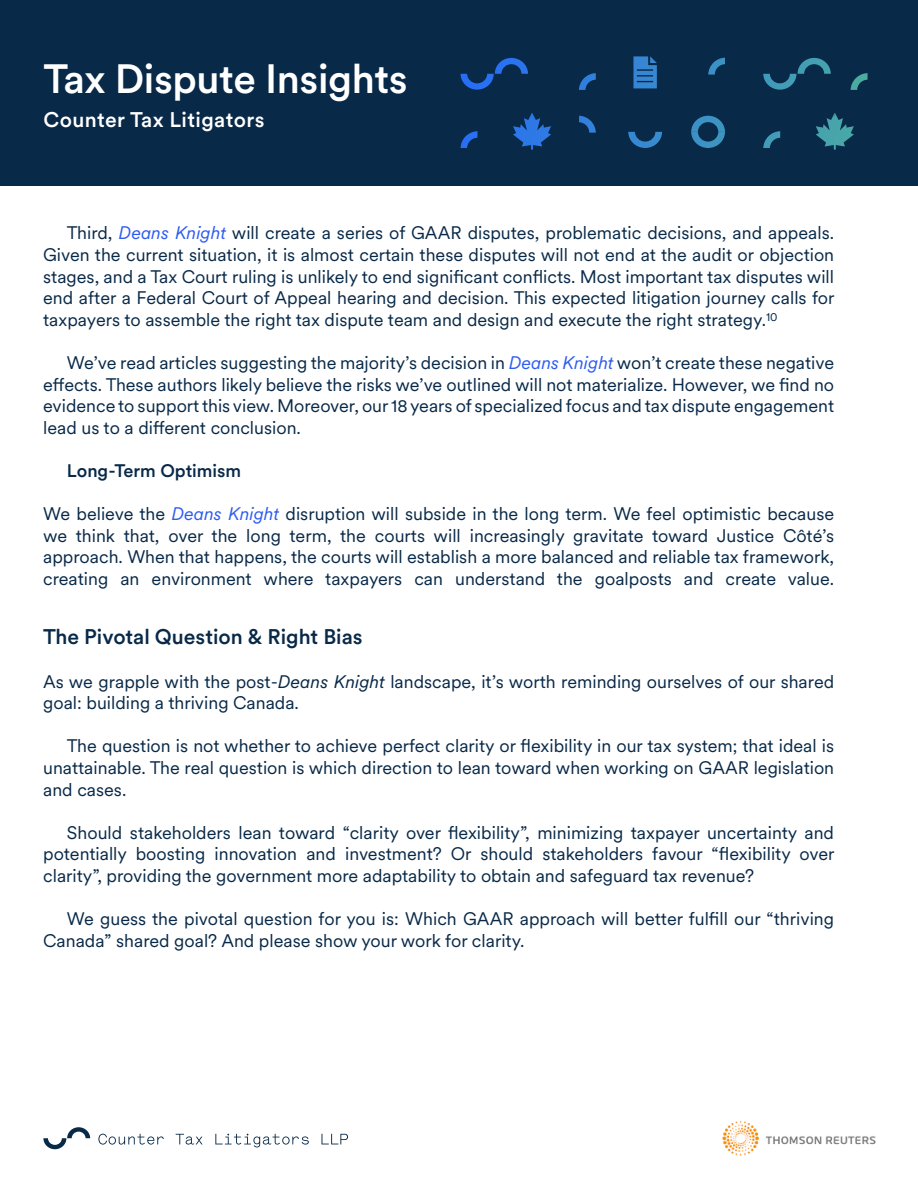
<style>
.page{position:relative;width:918px;height:1188px;background:#fff}
.page>*{position:absolute;margin:0;border:0;box-sizing:border-box;transform-origin:0 0}
.t1{font:500 40.5px "Circular XX";letter-spacing:-.01em;color:#fff}
.t2{font:500 21px "Circular XX";color:#082948}
.t3{font:500 21px "Circular XX";letter-spacing:.02em;color:#fff}
.t4{font:18px/21.6px "Circular XX";color:#082948;text-align:justify}
.t5{font:500 18px "Circular XX";color:#082948}
.s1{font-style:italic;color:#2d5cf1}
.s2{font-style:italic}
</style>
<div class="page">
<img style="left:722px;top:1120px;width:154px;height:36px">
<div style="left:0;top:0;width:918px;height:186px;background:#082948"></div>
<svg style="left:513px;top:113px;width:38px;height:37px"></svg>
<svg style="left:628px;top:132px;width:34px;height:16px"></svg>
<svg style="left:691px;top:116px;width:34px;height:32px"></svg>
<svg style="left:579px;top:116px;width:17px;height:17px"></svg>
<svg style="left:461px;top:131px;width:16px;height:17px"></svg>
<svg style="left:633px;top:56px;width:24px;height:32px"></svg>
<svg style="left:461px;top:58px;width:67px;height:32px"></svg>
<svg style="left:708px;top:58px;width:17px;height:17px"></svg>
<svg style="left:579px;top:73px;width:17px;height:17px"></svg>
<svg style="left:816px;top:113px;width:38px;height:37px"></svg>
<svg style="left:763px;top:131px;width:17px;height:17px"></svg>
<svg style="left:763px;top:58px;width:68px;height:32px"></svg>
<svg style="left:851px;top:73px;width:17px;height:17px"></svg>
<svg style="left:98px;top:1134px;width:66px;height:11px"></svg>
<svg style="left:176px;top:1134px;width:27px;height:11px"></svg>
<svg style="left:215px;top:1134px;width:94px;height:13px"></svg>
<svg style="left:322px;top:1134px;width:26px;height:10px"></svg>
<svg style="left:43px;top:1127px;width:47px;height:22px"></svg>
<p class="t1" style="left:44px;top:51px;width:366px">Tax Dispute Insights</p>
<p class="t3" style="left:44px;top:105px;width:223px">Counter Tax Litigators</p>
<p class="t4" style="left:43px;top:222px;width:793px;text-indent:24px">Third, <span class="s1">Deans Knight</span> will create a series of GAAR disputes, problematic decisions, and appeals.<br>Given the current situation, it is almost certain these disputes will not end at the audit or objection stages, and a Tax Court ruling is unlikely to end significant conflicts. Most important tax disputes will end after a Federal Court of Appeal hearing and decision. This expected litigation journey calls for taxpayers to assemble the right tax dispute team and design and execute the right strategy.<sup>10</sup></p>
<p class="t4" style="left:43px;top:351px;width:792px;text-indent:24px">We’ve read articles suggesting the majority’s decision in <span class="s1">Deans Knight</span> won’t create these negative effects. These authors likely believe the risks we’ve outlined will not materialize. However, we find no evidence to support this view. Moreover, our 18 years of specialized focus and tax dispute engagement lead us to a different conclusion.</p>
<p class="t5" style="left:67px;top:458px;width:176px">Long-Term Optimism</p>
<p class="t4" style="left:43px;top:502px;width:792px">We believe the <span class="s1">Deans Knight</span> disruption will subside in the long term. We feel optimistic because we think that, over the long term, the courts will increasingly gravitate toward Justice Côté’s approach. When that happens, the courts will establish a more balanced and reliable tax framework, creating an environment where taxpayers can understand the goalposts and create value.</p>
<p class="t2" style="left:43px;top:623px;width:321px">The Pivotal Question &amp; Right Bias</p>
<p class="t4" style="left:43px;top:670px;width:793px">As we grapple with the post-<span class="s2">Deans Knight</span> landscape, it’s worth reminding ourselves of our shared goal: building a thriving Canada.</p>
<p class="t4" style="left:43px;top:735px;width:793px;text-indent:24px">The question is not whether to achieve perfect clarity or flexibility in our tax system; that ideal is unattainable. The real question is which direction to lean toward when working on GAAR legislation and cases.</p>
<p class="t4" style="left:43px;top:821px;width:793px;text-indent:24px">Should stakeholders lean toward “clarity over flexibility”, minimizing taxpayer uncertainty and potentially boosting innovation and investment? Or should stakeholders favour “flexibility over clarity”, providing the government more adaptability to obtain and safeguard tax revenue?</p>
<p class="t4" style="left:43px;top:907px;width:792px;text-indent:24px">We guess the pivotal question for you is: Which GAAR approach will better fulfill our “thriving<br>Canada” shared goal? And please show your work for clarity.</p>
</div>
